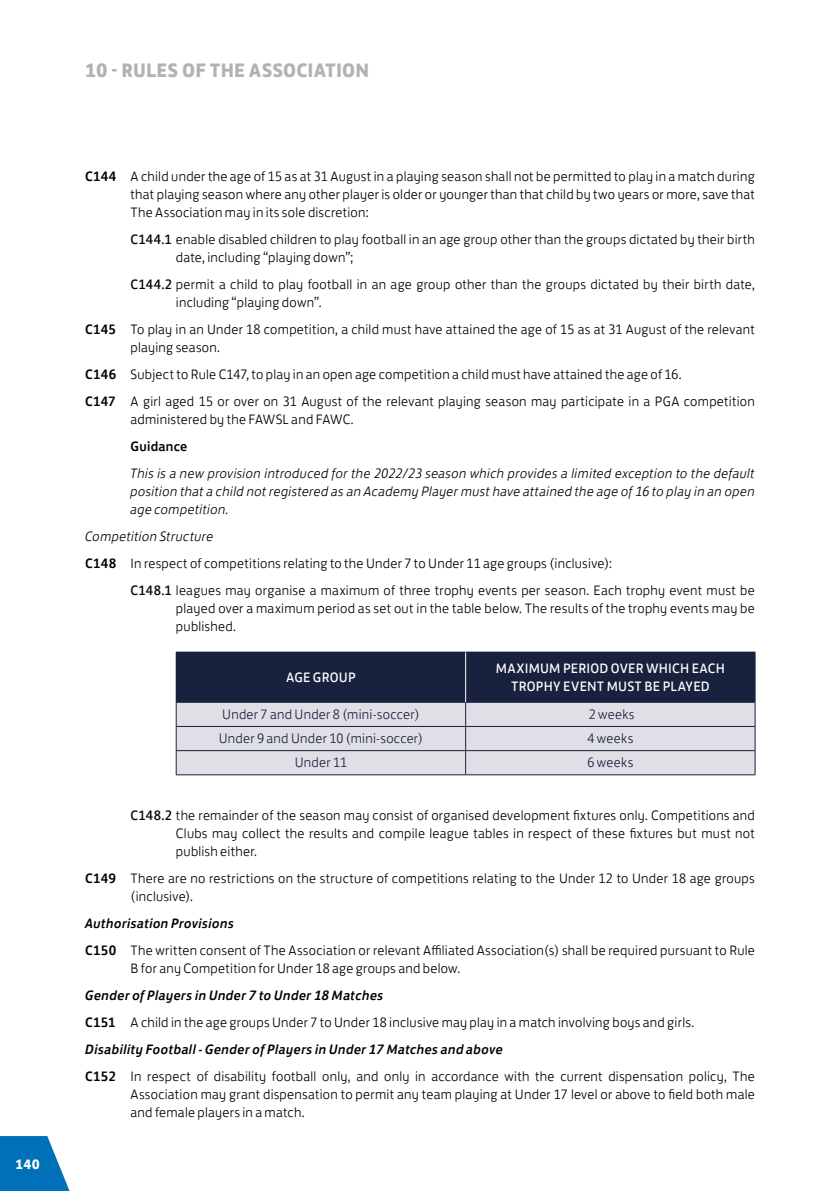
<style>
.page{position:relative;width:840px;height:1191px;background:#fff}
.page>*{position:absolute;margin:0;border:0;box-sizing:border-box;transform-origin:0 0}
.t1{font:700 20px "FS Jack";letter-spacing:.005em;color:#b3b2b2}
.t2{font:300 14px/18px "FS Jack";letter-spacing:.02em;color:#000}
.t3{font:italic 300 14px/18px "FS Jack";letter-spacing:.02em;color:#000;text-align:justify}
.t4{font:300 14px "FS Jack";letter-spacing:.02em;color:#18223e}
.t5{font:14px/18px "FS Jack";letter-spacing:.015em;color:#fff;text-align:center}
.t6{font:500 14px "FS Jack";letter-spacing:.02em;color:#000}
.t7{font:700 14px "FS Jack";color:#fff}
.s1{font-weight:500}
.s2{font-weight:400}
.s3{font-weight:500;font-style:italic}
</style>
<div class="page">
<div style="left:176px;top:652px;width:289px;height:50px;background:#18223e"></div>
<div style="left:465px;top:652px;width:289px;height:50px;background:#18223e"></div>
<div style="left:177px;top:703px;width:577px;height:71px;background:#e0dfe6"></div>
<hr style="left:176px;top:702px;width:289px;height:1px;background:#18223e">
<hr style="left:176px;top:726px;width:289px;height:1px;background:#18223e">
<hr style="left:176px;top:750px;width:289px;height:1px;background:#18223e">
<svg style="left:176px;top:702px;width:1px;height:72px"></svg>
<hr style="left:176px;top:774px;width:289px;height:1px;background:#18223e">
<hr style="left:754px;top:652px;width:1px;height:50px;background:#18223e">
<hr style="left:465px;top:702px;width:290px;height:1px;background:#18223e">
<hr style="left:465px;top:726px;width:290px;height:1px;background:#18223e">
<hr style="left:465px;top:750px;width:290px;height:1px;background:#18223e">
<hr style="left:465px;top:774px;width:290px;height:1px;background:#18223e">
<svg style="left:465px;top:702px;width:1px;height:72px"></svg>
<svg style="left:754px;top:702px;width:1px;height:72px"></svg>
<hr style="left:465px;top:652px;width:1px;height:50px;background:#fff">
<svg style="left:0;top:1136px;width:70px;height:55px"></svg>
<p class="t7" style="left:16px;top:1152px;width:26px">140</p>
<h1 class="t1" style="left:85px;top:54px;width:285px">10 - RULES OF THE ASSOCIATION</h1>
<p class="t2" style="left:130px;top:166px;width:625px;text-align:justify;text-indent:-45px"><span class="s1">C144</span> A child under the age of 15 as at 31 August in a playing season shall not be permitted to play in a match during that playing season where any other player is older or younger than that child by two years or more, save that The Association may in its sole discretion:</p>
<p class="t2" style="left:176px;top:229px;width:580px;text-indent:-45px"><span class="s2">C144.1</span> enable disabled children to play football in an age group other than the groups dictated by their birth date, including “playing down”;</p>
<p class="t2" style="left:176px;top:274px;width:580px;text-indent:-45px"><span class="s2">C144.2</span> permit a child to play football in an age group other than the groups dictated by their birth date, including “playing down”.</p>
<p class="t2" style="left:130px;top:319px;width:625px;text-indent:-45px"><span class="s1">C145</span> To play in an Under 18 competition, a child must have attained the age of 15 as at 31 August of the relevant playing season.</p>
<p class="t2" style="left:85px;top:359px;width:671px;line-height:27px"><span class="s1">C146</span> Subject to Rule C147, to play in an open age competition a child must have attained the age of 16.<br><span class="s1">C147</span> A girl aged 15 or over on 31 August of the relevant playing season may participate in a PGA competition</p>
<p class="t2" style="left:130px;top:409px;width:224px">administered by the FAWSL and FAWC.</p>
<p class="t6" style="left:130px;top:435px;width:58px">Guidance</p>
<p class="t3" style="left:130px;top:463px;width:625px">This is a new provision introduced for the 2022/23 season which provides a limited exception to the default position that a child not registered as an Academy Player must have attained the age of 16 to play in an open age competition.</p>
<p class="t3" style="left:85px;top:526px;width:130px">Competition Structure</p>
<p class="t2" style="left:85px;top:553px;width:528px"><span class="s1">C148</span> In respect of competitions relating to the Under 7 to Under 11 age groups (inclusive):</p>
<p class="t2" style="left:130px;top:580px;width:625px"><span class="s2">C148.1</span> leagues may organise a maximum of three trophy events per season. Each trophy event must be</p>
<p class="t2" style="left:176px;top:598px;width:580px">played over a maximum period as set out in the table below. The results of the trophy events may be published.</p>
<p class="t5" style="left:286px;top:667px;width:71px">AGE GROUP</p>
<p class="t5" style="left:495px;top:658px;width:230px">MAXIMUM PERIOD OVER WHICH EACH<br>TROPHY EVENT MUST BE PLAYED</p>
<p class="t4" style="left:222px;top:703px;width:199px">Under 7 and Under 8 (mini-soccer)</p>
<p class="t4" style="left:588px;top:703px;width:47px">2 weeks</p>
<p class="t4" style="left:218px;top:727px;width:206px">Under 9 and Under 10 (mini-soccer)</p>
<p class="t4" style="left:587px;top:727px;width:47px">4 weeks</p>
<p class="t4" style="left:294px;top:751px;width:54px">Under 11</p>
<p class="t4" style="left:587px;top:751px;width:47px">6 weeks</p>
<p class="t2" style="left:176px;top:805px;width:580px;text-align:justify;text-indent:-45px"><span class="s2">C148.2</span> the remainder of the season may consist of organised development fixtures only. Competitions and Clubs may collect the results and compile league tables in respect of these fixtures but must not publish either.</p>
<p class="t2" style="left:130px;top:868px;width:625px;text-indent:-45px"><span class="s1">C149</span> There are no restrictions on the structure of competitions relating to the Under 12 to Under 18 age groups (inclusive).</p>
<p class="t2" style="left:85px;top:908px;width:670px;line-height:27px"><span class="s3">Authorisation Provisions<br></span><span class="s1">C150</span> The written consent of The Association or relevant Affiliated Association(s) shall be required pursuant to Rule</p>
<p class="t2" style="left:130px;top:958px;width:331px">B for any Competition for Under 18 age groups and below.</p>
<p class="t2" style="left:85px;top:980px;width:671px;line-height:27px"><span class="s3">Gender of Players in Under 7 to Under 18 Matches<br></span><span class="s1">C151</span> A child in the age groups Under 7 to Under 18 inclusive may play in a match involving boys and girls.<br><span class="s3">Disability Football - Gender of Players in Under 17 Matches and above<br></span><span class="s1">C152</span> In respect of disability football only, and only in accordance with the current dispensation policy, The</p>
<p class="t2" style="left:130px;top:1084px;width:625px">Association may grant dispensation to permit any team playing at Under 17 level or above to field both male and female players in a match.</p>
</div>
